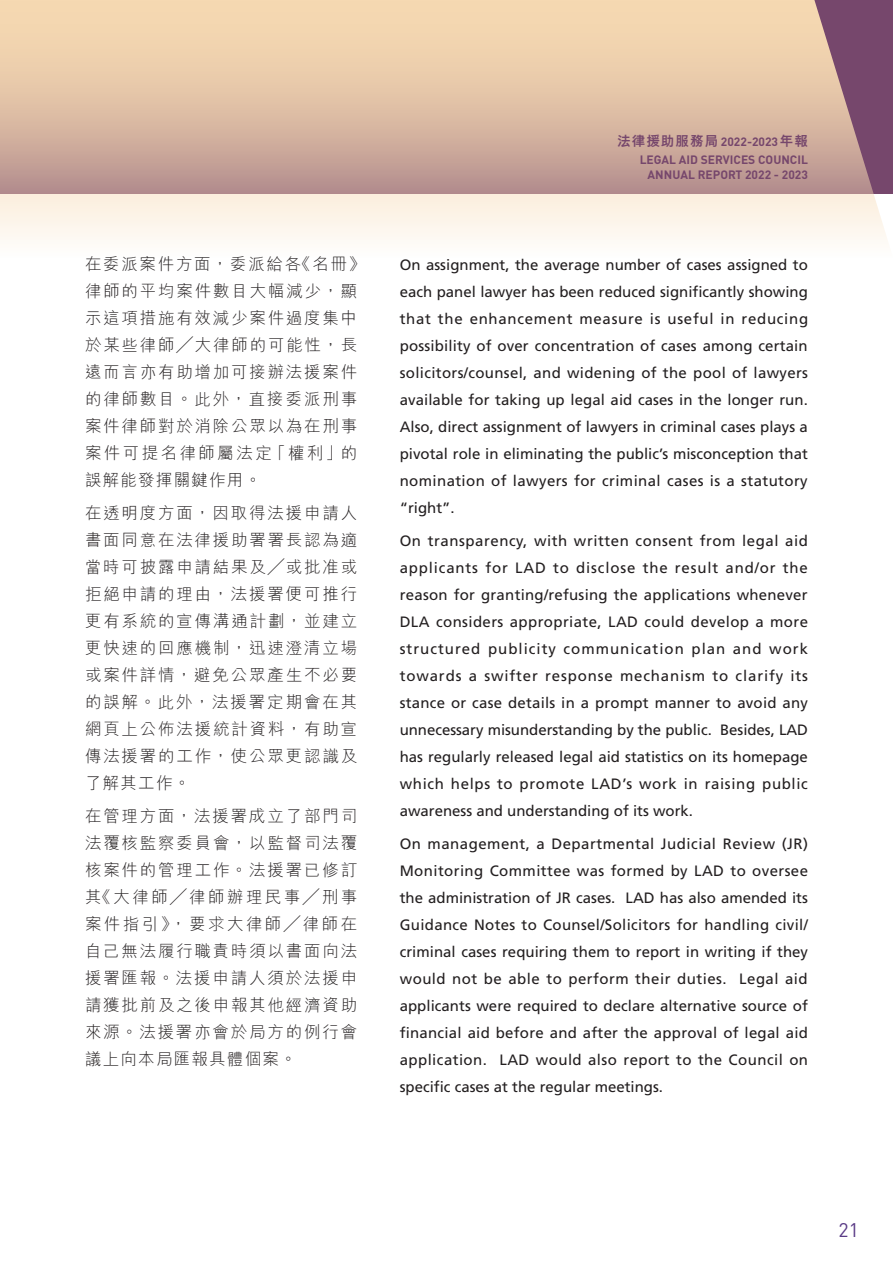
<style>
.page{position:relative;width:893px;height:1263px;background:#fff}
.page>*{position:absolute;margin:0;border:0;box-sizing:border-box;transform-origin:0 0}
.t1{font:19.5px "DINOT";color:#5a3b86}
.t2{font:300 16.5px/27px "M Hei HK";letter-spacing:.11em;color:#231f20;text-align:justify}
.t3{font:15px/27px "Frutiger LT Std";letter-spacing:.025em;color:#231f20;text-align:justify}
.t4{font:800 13.5px "M Hei HK";letter-spacing:.08em;color:#76476c}
.t5{font:700 12px/14.4px "DINOT";color:#76476c;text-align:right}
.s1{font-family:"DINOT";font-weight:700;font-size:12px}
</style>
<div class="page">
<svg style="left:1px;top:0;width:892px;height:240px;background:#dec2ae"></svg>
<svg style="left:0;top:0;width:1px;height:240px"></svg>
<p class="t2" style="left:85px;top:251px;width:282px;text-align:left">在委派案件方面，委派給各《名冊》律師的平均案件數目大幅減少，顯示這項措施有效減少案件過度集中於某些律師╱大律師的可能性，長遠而言亦有助增加可接辦法援案件的律師數目。此外，直接委派刑事案件律師對於消除公眾以為在刑事案件可提名律師屬法定「權利」的誤解能發揮關鍵作用。</p>
<p class="t2" style="left:85px;top:499px;width:274px">在透明度方面，因取得法援申請人書面同意在法律援助署署長認為適當時可披露申請結果及╱或批准或拒絕申請的理由，法援署便可推行更有系統的宣傳溝通計劃，並建立更快速的回應機制，迅速澄清立場或案件詳情，避免公眾產生不必要的誤解。此外，法援署定期會在其網頁上公佈法援統計資料，有助宣傳法援署的工作，使公眾更認識及了解其工作。</p>
<p class="t2" style="left:85px;top:802px;width:274px">在管理方面，法援署成立了部門司法覆核監察委員會，以監督司法覆核案件的管理工作。法援署已修訂其《大律師╱律師辦理民事╱刑事案件指引》，要求大律師╱律師在自己無法履行職責時須以書面向法援署匯報。法援申請人須於法援申請獲批前及之後申報其他經濟資助來源。法援署亦會於局方的例行會議上向本局匯報具體個案。</p>
<p class="t4" style="left:617px;top:135px;width:192px">法律援助服務局 <span class="s1">2022-2023</span>年報</p>
<p class="t5" style="left:640px;top:152px;width:170px">LEGAL AID SERVICES COUNCIL<br>ANNUAL REPORT 2022 - 2023</p>
<p class="t3" style="left:400px;top:251px;width:410px">On assignment, the average number of cases assigned to each panel lawyer has been reduced significantly showing that the enhancement measure is useful in reducing possibility of over concentration of cases among certain solicitors/counsel, and widening of the pool of lawyers available for taking up legal aid cases in the longer run.<br>Also, direct assignment of lawyers in criminal cases plays a pivotal role in eliminating the public’s misconception that nomination of lawyers for criminal cases is a statutory “right”.</p>
<p class="t3" style="left:400px;top:527px;width:410px">On transparency, with written consent from legal aid applicants for LAD to disclose the result and/or the reason for granting/refusing the applications whenever DLA considers appropriate, LAD could develop a more structured publicity communication plan and work towards a swifter response mechanism to clarify its stance or case details in a prompt manner to avoid any unnecessary misunderstanding by the public. Besides, LAD has regularly released legal aid statistics on its homepage which helps to promote LAD’s work in raising public awareness and understanding of its work.</p>
<p class="t3" style="left:400px;top:830px;width:410px">On management, a Departmental Judicial Review (JR)<br>Monitoring Committee was formed by LAD to oversee the administration of JR cases. LAD has also amended its Guidance Notes to Counsel/Solicitors for handling civil/ criminal cases requiring them to report in writing if they would not be able to perform their duties. Legal aid applicants were required to declare alternative source of financial aid before and after the approval of legal aid application. LAD would also report to the Council on specific cases at the regular meetings.</p>
<h1 class="t1" style="left:839px;top:1215px;width:22px">21</h1>
</div>
